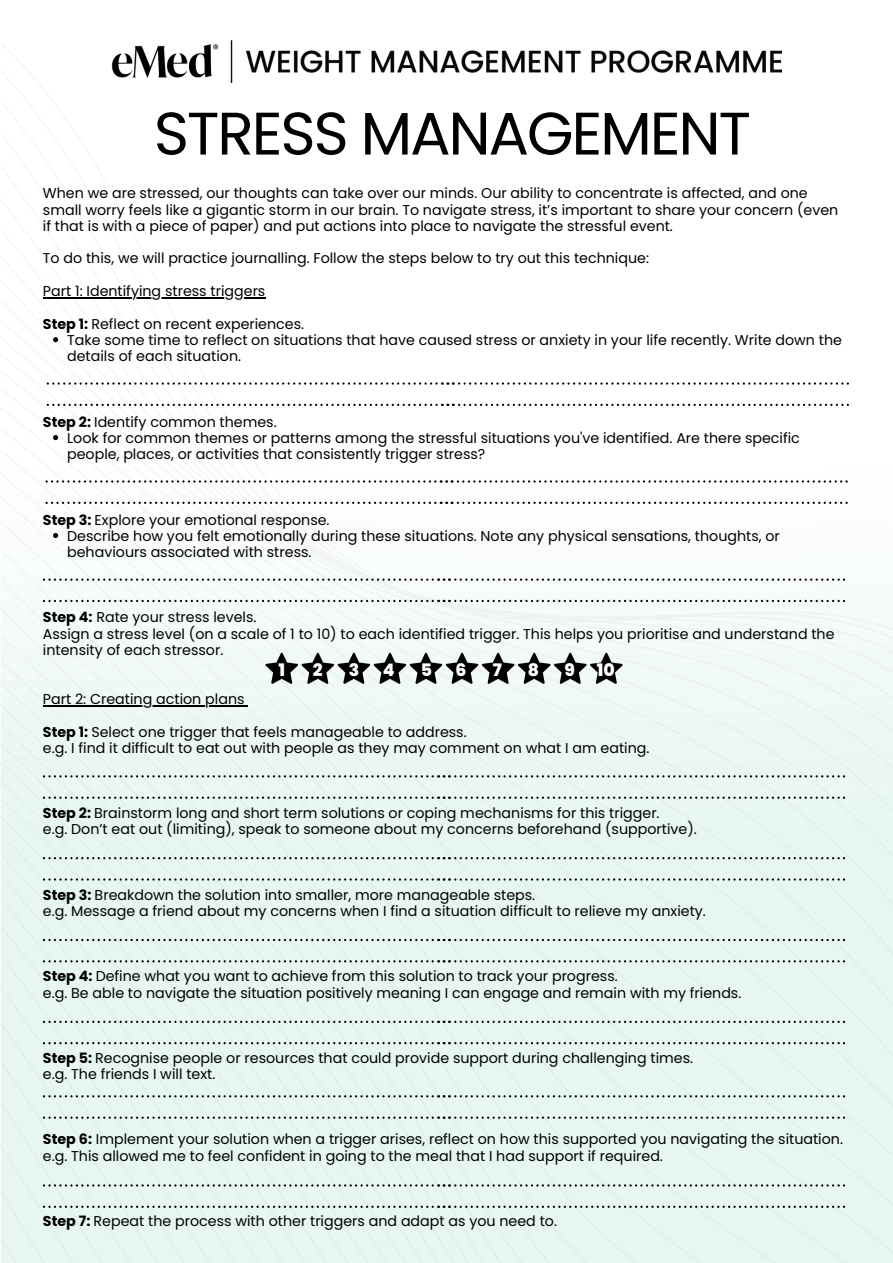
<style>
.page{position:relative;width:893px;height:1263px;background:#fff}
.page>*{position:absolute;margin:0;border:0;box-sizing:border-box;transform-origin:0 0}
.t1{font:60px "Poppins";letter-spacing:-.035em;color:#000}
.t2{font:800 17.25px "Poppins";color:#fff}
.t3{font:14.25px/16.4px "Poppins";color:#000}
.s1{font-weight:700}
</style>
<div class="page">
<img style="left:1px;top:64px;width:892px;height:1199px">
<hr style="left:43px;top:297px;width:222px;height:1px;background:#000">
<svg style="left:53px;top:337px;width:5px;height:5px"></svg>
<svg style="left:53px;top:435px;width:5px;height:5px"></svg>
<svg style="left:53px;top:533px;width:5px;height:5px"></svg>
<hr style="left:43px;top:705px;width:201px;height:1px;background:#000">
<img style="left:112px;top:40px;width:670px;height:43px">
<svg style="left:47px;top:382px;width:802px;height:3px"></svg>
<svg style="left:47px;top:404px;width:802px;height:2px"></svg>
<svg style="left:45px;top:480px;width:802px;height:3px"></svg>
<svg style="left:45px;top:502px;width:802px;height:2px"></svg>
<svg style="left:43px;top:578px;width:802px;height:3px"></svg>
<svg style="left:43px;top:600px;width:802px;height:2px"></svg>
<svg style="left:265px;top:653px;width:357px;height:31px"></svg>
<svg style="left:43px;top:775px;width:802px;height:2px;background:#a3acaa"></svg>
<svg style="left:43px;top:796px;width:802px;height:3px;background:#b1bbb9"></svg>
<svg style="left:43px;top:857px;width:802px;height:2px;background:#9ba5a3"></svg>
<svg style="left:43px;top:878px;width:802px;height:3px;background:#b0bbb8"></svg>
<svg style="left:43px;top:939px;width:802px;height:2px;background:#98a19f"></svg>
<svg style="left:43px;top:960px;width:802px;height:2px;background:#a0aaa7"></svg>
<svg style="left:43px;top:1020px;width:802px;height:3px;background:#afbbb8"></svg>
<svg style="left:43px;top:1042px;width:802px;height:2px;background:#9aa4a1"></svg>
<svg style="left:43px;top:1184px;width:802px;height:2px;background:#a5b0ad"></svg>
<svg style="left:43px;top:1205px;width:802px;height:3px;background:#afbbb8"></svg>
<svg style="left:43px;top:1095px;width:802px;height:2px;background:#a0aaa7"></svg>
<svg style="left:43px;top:1116px;width:802px;height:3px;background:#afbbb8"></svg>
<p class="t1" style="left:154px;top:92px;width:598px">STRESS MANAGEMENT</p>
<p class="t3" style="left:43px;top:185px;width:797px">When we are stressed, our thoughts can take over our minds. Our ability to concentrate is affected, and one small worry feels like a gigantic storm in our brain. To navigate stress, it’s important to share your concern (even if that is with a piece of paper) and put actions into place to navigate the stressful event.</p>
<h1 class="t3" style="left:43px;top:250px;width:607px">To do this, we will practice journalling. Follow the steps below to try out this technique:</h1>
<p class="t3" style="left:43px;top:283px;width:224px">Part 1: Identifying stress triggers</p>
<p class="t3" style="left:43px;top:316px;width:263px"><span class="s1">Step 1:</span> Reflect on recent experiences.</p>
<p class="t3" style="left:67px;top:332px;width:776px">Take some time to reflect on situations that have caused stress or anxiety in your life recently. Write down the details of each situation.</p>
<p class="t3" style="left:43px;top:413px;width:235px"><span class="s1">Step 2:</span> Identify common themes.</p>
<p class="t3" style="left:67px;top:430px;width:734px">Look for common themes or patterns among the stressful situations you've identified. Are there specific people, places, or activities that consistently trigger stress?</p>
<p class="t3" style="left:43px;top:511px;width:288px"><span class="s1">Step 3:</span> Explore your emotional response.</p>
<p class="t3" style="left:67px;top:528px;width:714px">Describe how you felt emotionally during these situations. Note any physical sensations, thoughts, or behaviours associated with stress.</p>
<p class="t3" style="left:43px;top:609px;width:215px"><span class="s1">Step 4:</span> Rate your stress levels.</p>
<p class="t3" style="left:43px;top:625px;width:793px">Assign a stress level (on a scale of 1 to 10) to each identified trigger. This helps you prioritise and understand the intensity of each stressor.</p>
<p class="t3" style="left:43px;top:691px;width:203px">Part 2: Creating action plans</p>
<p class="t3" style="left:43px;top:723px;width:425px"><span class="s1">Step 1:</span> Select one trigger that feels manageable to address.</p>
<p class="t3" style="left:43px;top:740px;width:608px">e.g. I find it difficult to eat out with people as they may comment on what I am eating.</p>
<p class="t2" style="left:278px;top:658px;width:8px">1</p>
<p class="t2" style="left:313px;top:658px;width:11px">2</p>
<p class="t2" style="left:349px;top:658px;width:12px">3</p>
<p class="t2" style="left:383px;top:658px;width:13px">4</p>
<p class="t2" style="left:421px;top:658px;width:13px">5</p>
<p class="t2" style="left:455px;top:658px;width:12px">6</p>
<p class="t2" style="left:493px;top:658px;width:11px">7</p>
<p class="t2" style="left:528px;top:658px;width:13px">8</p>
<p class="t2" style="left:564px;top:658px;width:12px">9</p>
<p class="t2" style="left:597px;top:658px;width:20px">10</p>
<p class="t3" style="left:43px;top:805px;width:618px"><span class="s1">Step 2:</span> Brainstorm long and short term solutions or coping mechanisms for this trigger.</p>
<p class="t3" style="left:43px;top:821px;width:655px">e.g. Don’t eat out (limiting), speak to someone about my concerns beforehand (supportive).</p>
<p class="t3" style="left:43px;top:886px;width:494px"><span class="s1">Step 3:</span> Breakdown the solution into smaller, more manageable steps.</p>
<p class="t3" style="left:43px;top:903px;width:664px">e.g. Message a friend about my concerns when I find a situation difficult to relieve my anxiety.</p>
<p class="t3" style="left:43px;top:968px;width:576px"><span class="s1">Step 4:</span> Define what you want to achieve from this solution to track your progress.</p>
<p class="t3" style="left:43px;top:984px;width:700px">e.g. Be able to navigate the situation positively meaning I can engage and remain with my friends.</p>
<p class="t3" style="left:43px;top:1050px;width:651px"><span class="s1">Step 5:</span> Recognise people or resources that could provide support during challenging times.</p>
<p class="t3" style="left:43px;top:1066px;width:174px">e.g. The friends I will text.</p>
<p class="t3" style="left:43px;top:1131px;width:801px"><span class="s1">Step 6:</span> Implement your solution when a trigger arises, reflect on how this supported you navigating the situation.</p>
<p class="t3" style="left:43px;top:1147px;width:621px">e.g. This allowed me to feel confident in going to the meal that I had support if required.</p>
<p class="t3" style="left:43px;top:1213px;width:515px"><span class="s1">Step 7:</span> Repeat the process with other triggers and adapt as you need to.</p>
</div>
